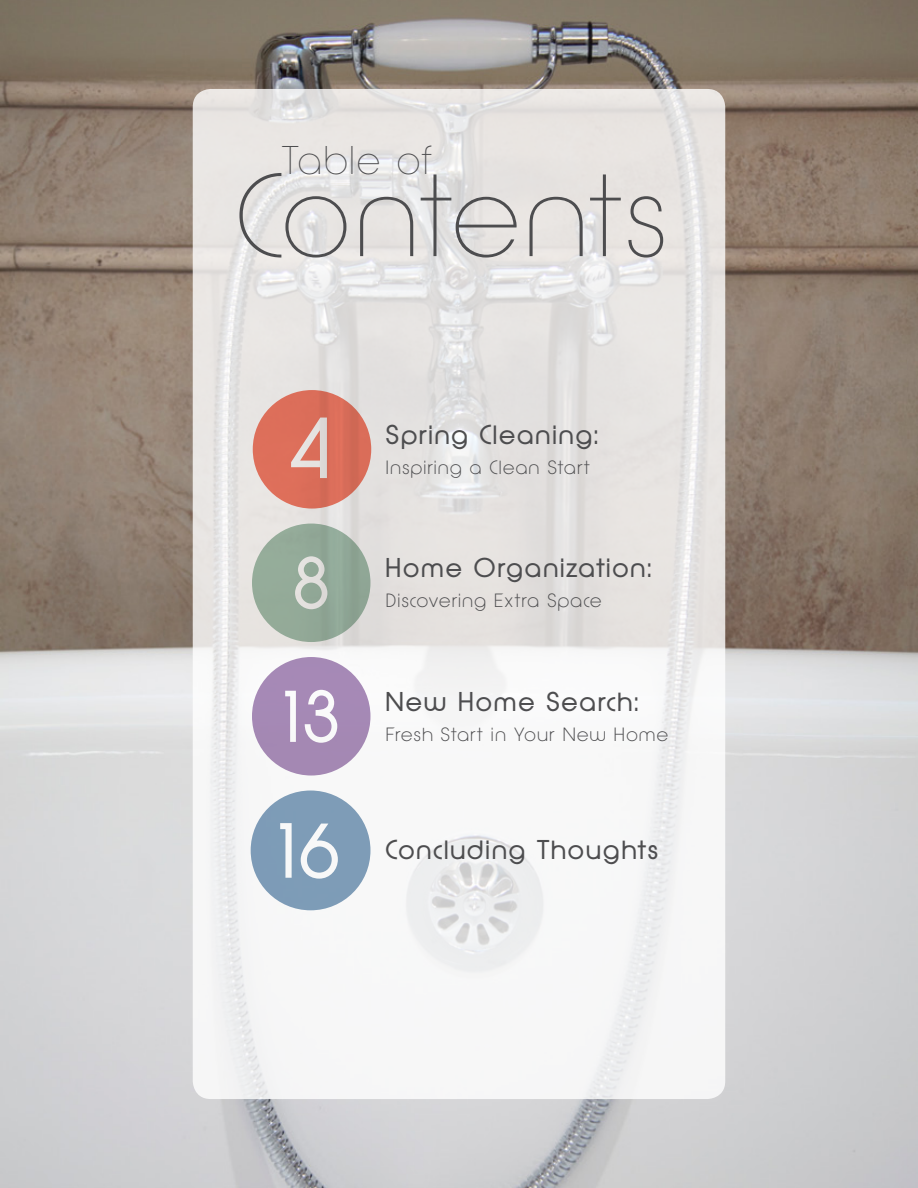
<style>
.page{position:relative;width:918px;height:1188px;background:#fff}
.page>*{position:absolute;margin:0;border:0;box-sizing:border-box;transform-origin:0 0}
.t1{font:200 109.35px "Quinfo";letter-spacing:.03em;color:#4d4d4f}
.t2{font:200 37.5px "Quinfo";letter-spacing:.075em;color:#4d4d4f}
.t3{font:700 25.5px "Quinfo";letter-spacing:.085em;color:#4d4d4f}
.t4{font:18px "Quinfo";letter-spacing:.08em;color:#4d4d4f}
</style>
<div class="page">
<img style="left:1px;top:0;width:917px;height:1188px">
<svg style="left:193px;top:89px;width:532px;height:1010px"></svg>
<svg style="left:252px;top:524px;width:118px;height:118px;background:#a7b7a9"></svg>
<svg style="left:252px;top:657px;width:118px;height:119px"></svg>
<svg style="left:251px;top:791px;width:119px;height:119px"></svg>
<svg style="left:253px;top:390px;width:118px;height:119px;background:#dc8d7e"></svg>
<h2 class="t2" style="left:282px;top:137px;width:151px">Table of</h2>
<h1 class="t1" style="left:238px;top:148px;width:430px">Contents</h1>
<p class="t3" style="left:386px;top:419px;width:212px">Spring Cleaning:</p>
<p class="t4" style="left:386px;top:456px;width:205px">Inspiring a Clean Start</p>
<p class="t3" style="left:386px;top:552px;width:266px">Home Organization:</p>
<p class="t4" style="left:386px;top:589px;width:217px">Discovering Extra Space</p>
<p class="t3" style="left:386px;top:686px;width:252px">New Home Search:</p>
<p class="t4" style="left:386px;top:723px;width:283px">Fresh Start in Your New Home</p>
<p class="t3" style="left:386px;top:834px;width:273px">Concluding Thoughts</p>
</div>
